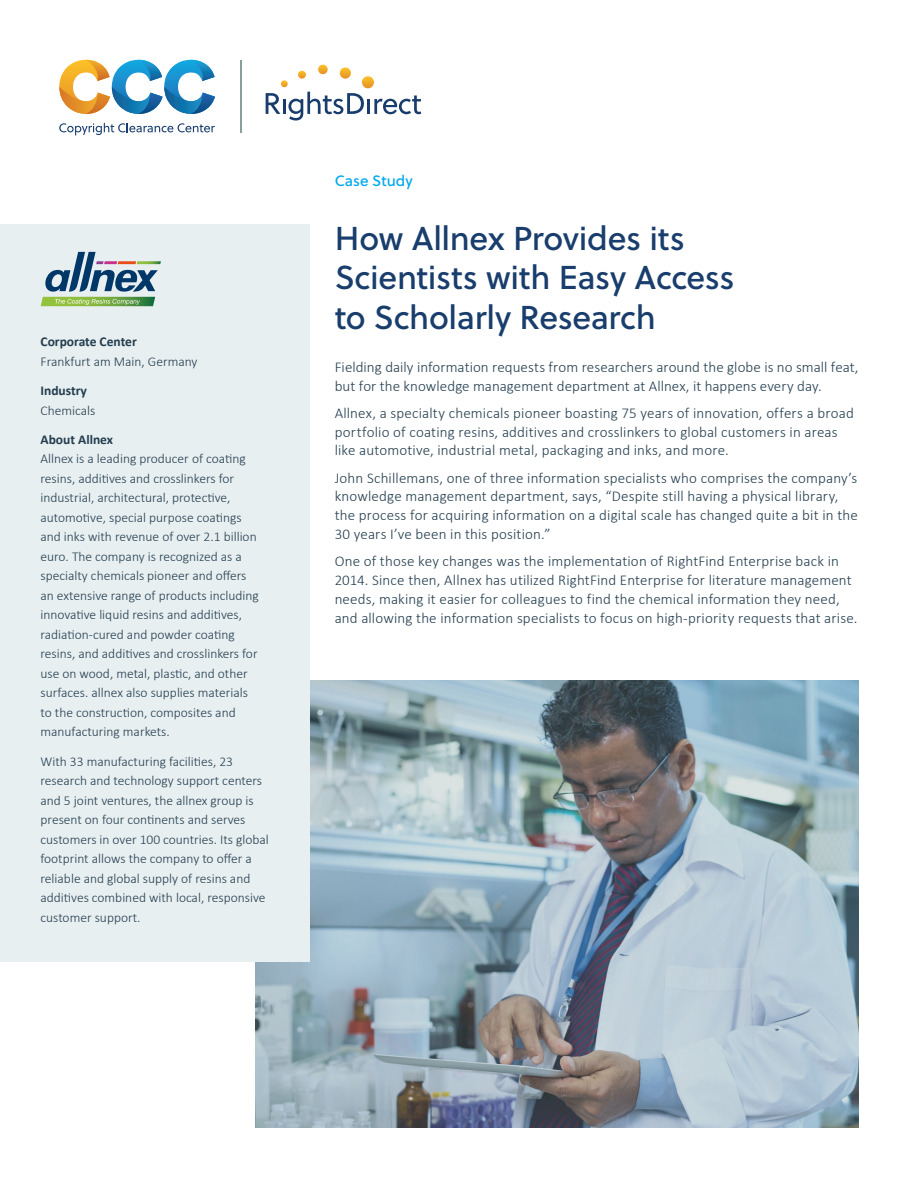
<style>
.page{position:relative;width:919px;height:1187px;background:#fff}
.page>*{position:absolute;margin:0;border:0;box-sizing:border-box;transform-origin:0 0}
.t1{font:33px/39.6px "Soleil Bk";letter-spacing:-.01em;color:#193d6c}
.t2{font:300 15px/18.8px "Calibri";letter-spacing:.01em;color:#233d4e}
.t3{font:15px "Soleil Bk";color:#00a9ed}
.t4{font:300 13.5px/19.5px "Calibri";color:#233d4e}
.s1{font-weight:700}
</style>
<div class="page">
<img style="left:255px;top:680px;width:603px;height:447px">
<svg style="left:59px;top:123px;width:156px;height:12px"></svg>
<svg style="left:59px;top:60px;width:156px;height:54px"></svg>
<svg style="left:265px;top:65px;width:156px;height:55px"></svg>
<hr style="left:240px;top:60px;width:1px;height:72px;background:#889fa0">
<div style="left:0;top:225px;width:309px;height:736px;background:#e8eff1"></div>
<svg style="left:41px;top:252px;width:120px;height:54px"></svg>
<p class="t4" style="left:40px;top:332px;width:158px"><span class="s1">Corporate Center<br></span>Frankfurt am Main, Germany</p>
<p class="t4" style="left:40px;top:380px;width:56px"><span class="s1">Industry<br></span>Chemicals</p>
<p class="t4" style="left:40px;top:429px;width:220px"><span class="s1">About Allnex<br></span>Allnex is a leading producer of coating resins, additives and crosslinkers for industrial, architectural, protective, automotive, special purpose coatings and inks with revenue of over 2.1 billion euro. The company is recognized as a specialty chemicals pioneer and offers an extensive range of products including innovative liquid resins and additives, radiation-cured and powder coating resins, and additives and crosslinkers for use on wood, metal, plastic, and other surfaces. allnex also supplies materials to the construction, composites and manufacturing markets.</p>
<p class="t4" style="left:40px;top:751px;width:230px">With 33 manufacturing facilities, 23 research and technology support centers and 5 joint ventures, the allnex group is present on four continents and serves customers in over 100 countries. Its global footprint allows the company to offer a reliable and global supply of resins and additives combined with local, responsive customer support.</p>
<p class="t3" style="left:334px;top:170px;width:80px">Case Study</p>
<p class="t1" style="left:334px;top:217px;width:401px">How Allnex Provides its<br>Scientists with Easy Access to Scholarly Research</p>
<p class="t2" style="left:334px;top:357px;width:525px">Fielding daily information requests from researchers around the globe is no small feat, but for the knowledge management department at Allnex, it happens every day.</p>
<p class="t2" style="left:334px;top:403px;width:520px">Allnex, a specialty chemicals pioneer boasting 75 years of innovation, offers a broad portfolio of coating resins, additives and crosslinkers to global customers in areas like automotive, industrial metal, packaging and inks, and more.</p>
<p class="t2" style="left:334px;top:468px;width:524px">John Schillemans, one of three information specialists who comprises the company’s knowledge management department, says, “Despite still having a physical library, the process for acquiring information on a digital scale has changed quite a bit in the 30 years I’ve been in this position.”</p>
<p class="t2" style="left:334px;top:551px;width:524px">One of those key changes was the implementation of RightFind Enterprise back in 2014. Since then, Allnex has utilized RightFind Enterprise for literature management needs, making it easier for colleagues to find the chemical information they need, and allowing the information specialists to focus on high-priority requests that arise.</p>
</div>
